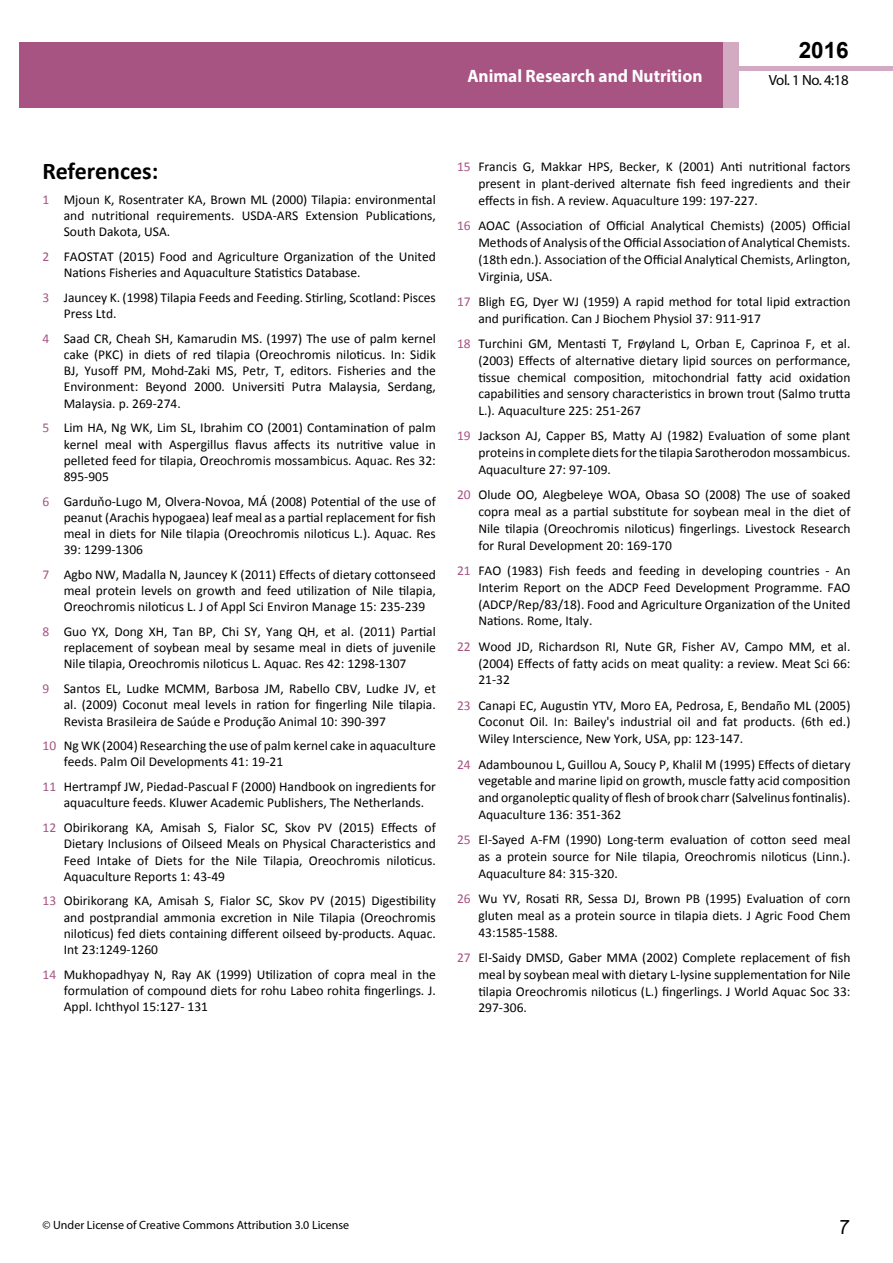
<style>
.page{position:relative;width:893px;height:1263px;background:#fff}
.page>*{position:absolute;margin:0;border:0;box-sizing:border-box;transform-origin:0 0}
.t1{font:25.5px "Tunga";color:#000}
.t2{font:700 24px "Calibri";color:#000}
.t3{font:700 22.5px "Arial";color:#000}
.t4{font:700 18px "Myriad Pro";color:#fff;scale:.96 1}
.t5{font:14.85px "Myriad Pro";letter-spacing:-.03em;color:#000}
.t6{font:13.5px/16.8px "Calibri";color:#000;text-align:justify}
.t7{font:12px "Myriad Pro";color:#000}
.s1{color:#a75483}
</style>
<div class="page">
<div style="left:722px;top:66px;width:171px;height:5px;background:#d2aac1"></div>
<div style="left:19px;top:42px;width:706px;height:66px;background:#a75483"></div>
<div style="left:724px;top:43px;width:15px;height:65px;background:#d2aac1"></div>
<h3 class="t4" style="left:467px;top:64px;width:246px">Animal Research and Nutrition</h3>
<h3 class="t3" style="left:799px;top:35px;width:52px">2016</h3>
<p class="t5" style="left:769px;top:71px;width:81px">Vol. 1 No. 4:18</p>
<h2 class="t2" style="left:43px;top:156px;width:117px">References:</h2>
<p class="t6" style="left:64px;top:191px;width:374px;line-height:16.2px;text-indent:-21px"><span class="s1">1</span> Mjoun K, Rosentrater KA, Brown ML (2000) Tilapia: environmental and nutritional requirements. USDA-ARS Extension Publications, South Dakota, USA.</p>
<p class="t6" style="left:64px;top:248px;width:374px;line-height:16.2px;text-indent:-21px"><span class="s1">2</span> FAOSTAT (2015) Food and Agriculture Organization of the United<br>Nations Fisheries and Aquaculture Statistics Database.</p>
<p class="t6" style="left:64px;top:289px;width:374px;line-height:16.2px;text-indent:-21px"><span class="s1">3</span> Jauncey K. (1998) Tilapia Feeds and Feeding. Stirling, Scotland: Pisces<br>Press Ltd.</p>
<p class="t6" style="left:64px;top:330px;width:374px;line-height:16.2px;text-indent:-21px"><span class="s1">4</span> Saad CR, Cheah SH, Kamarudin MS. (1997) The use of palm kernel cake (PKC) in diets of red tilapia (Oreochromis niloticus. In: Sidik BJ, Yusoff PM, Mohd-Zaki MS, Petr, T, editors. Fisheries and the Environment: Beyond 2000. Universiti Putra Malaysia, Serdang, Malaysia. p. 269-274.</p>
<p class="t6" style="left:64px;top:420px;width:374px;line-height:16.2px;text-indent:-21px"><span class="s1">5</span> Lim HA, Ng WK, Lim SL, Ibrahim CO (2001) Contamination of palm kernel meal with Aspergillus flavus affects its nutritive value in pelleted feed for tilapia, Oreochromis mossambicus. Aquac. Res 32:<br>895-905</p>
<p class="t6" style="left:64px;top:493px;width:374px;line-height:16.2px;text-indent:-21px"><span class="s1">6</span> Garduňo-Lugo M, Olvera-Novoa, MÁ (2008) Potential of the use of peanut (Arachis hypogaea) leaf meal as a partial replacement for fish meal in diets for Nile tilapia (Oreochromis niloticus L.). Aquac. Res 39: 1299-1306</p>
<p class="t6" style="left:64px;top:566px;width:374px;line-height:16.2px;text-indent:-21px"><span class="s1">7</span> Agbo NW, Madalla N, Jauncey K (2011) Effects of dietary cottonseed meal protein levels on growth and feed utilization of Nile tilapia, Oreochromis niloticus L. J of Appl Sci Environ Manage 15: 235-239</p>
<p class="t6" style="left:64px;top:623px;width:374px;line-height:16.2px;text-indent:-21px"><span class="s1">8</span> Guo YX, Dong XH, Tan BP, Chi SY, Yang QH, et al. (2011) Partial replacement of soybean meal by sesame meal in diets of juvenile Nile tilapia, Oreochromis niloticus L. Aquac. Res 42: 1298-1307</p>
<p class="t6" style="left:64px;top:681px;width:374px;line-height:16.2px;text-indent:-21px"><span class="s1">9</span> Santos EL, Ludke MCMM, Barbosa JM, Rabello CBV, Ludke JV, et al. (2009) Coconut meal levels in ration for fingerling Nile tilapia.<br>Revista Brasileira de Saúde e Produção Animal 10: 390-397</p>
<p class="t6" style="left:64px;top:738px;width:374px;line-height:16.2px;text-indent:-21px"><span class="s1">10</span> Ng WK (2004) Researching the use of palm kernel cake in aquaculture feeds. Palm Oil Developments 41: 19-21</p>
<p class="t6" style="left:64px;top:779px;width:374px;line-height:16.2px;text-indent:-21px"><span class="s1">11</span> Hertrampf JW, Piedad-Pascual F (2000) Handbook on ingredients for aquaculture feeds. Kluwer Academic Publishers, The Netherlands.</p>
<p class="t6" style="left:64px;top:819px;width:374px;line-height:16.2px;text-indent:-21px"><span class="s1">12</span> Obirikorang KA, Amisah S, Fialor SC, Skov PV (2015) Effects of Dietary Inclusions of Oilseed Meals on Physical Characteristics and Feed Intake of Diets for the Nile Tilapia, Oreochromis niloticus.<br>Aquaculture Reports 1: 43-49</p>
<p class="t6" style="left:64px;top:893px;width:374px;line-height:16.2px;text-indent:-21px"><span class="s1">13</span> Obirikorang KA, Amisah S, Fialor SC, Skov PV (2015) Digestibility and postprandial ammonia excretion in Nile Tilapia (Oreochromis niloticus) fed diets containing different oilseed by-products. Aquac.<br>Int 23:1249-1260</p>
<p class="t6" style="left:64px;top:966px;width:374px;line-height:16.2px;text-indent:-21px"><span class="s1">14</span> Mukhopadhyay N, Ray AK (1999) Utilization of copra meal in the formulation of compound diets for rohu Labeo rohita fingerlings. J.<br>Appl. Ichthyol 15:127- 131</p>
<p class="t6" style="left:478px;top:158px;width:374px;text-indent:-21px"><span class="s1">15</span> Francis G, Makkar HPS, Becker, K (2001) Anti nutritional factors present in plant-derived alternate fish feed ingredients and their effects in fish. A review. Aquaculture 199: 197-227.</p>
<p class="t6" style="left:478px;top:217px;width:374px;text-indent:-21px"><span class="s1">16</span> AOAC (Association of Official Analytical Chemists) (2005) Official Methods of Analysis of the Official Association of Analytical Chemists. (18th edn.). Association of the Official Analytical Chemists, Arlington, Virginia, USA.</p>
<p class="t6" style="left:478px;top:293px;width:374px;text-indent:-21px"><span class="s1">17</span> Bligh EG, Dyer WJ (1959) A rapid method for total lipid extraction and purification. Can J Biochem Physiol 37: 911-917</p>
<p class="t6" style="left:478px;top:335px;width:374px;text-indent:-21px"><span class="s1">18</span> Turchini GM, Mentasti T, Frøyland L, Orban E, Caprinoa F, et al. (2003) Effects of alternative dietary lipid sources on performance, tissue chemical composition, mitochondrial fatty acid oxidation capabilities and sensory characteristics in brown trout (Salmo trutta L.). Aquaculture 225: 251-267</p>
<p class="t6" style="left:478px;top:428px;width:374px;text-indent:-21px"><span class="s1">19</span> Jackson AJ, Capper BS, Matty AJ (1982) Evaluation of some plant proteins in complete diets for the tilapia Sarotherodon mossambicus.<br>Aquaculture 27: 97-109.</p>
<p class="t6" style="left:478px;top:486px;width:374px;text-indent:-21px"><span class="s1">20</span> Olude OO, Alegbeleye WOA, Obasa SO (2008) The use of soaked copra meal as a partial substitute for soybean meal in the diet of Nile tilapia (Oreochromis niloticus) fingerlings. Livestock Research for Rural Development 20: 169-170</p>
<p class="t6" style="left:478px;top:562px;width:374px;text-indent:-21px"><span class="s1">21</span> FAO (1983) Fish feeds and feeding in developing countries - An Interim Report on the ADCP Feed Development Programme. FAO (ADCP/Rep/83/18). Food and Agriculture Organization of the United Nations. Rome, Italy.</p>
<p class="t6" style="left:478px;top:638px;width:374px;text-indent:-21px"><span class="s1">22</span> Wood JD, Richardson RI, Nute GR, Fisher AV, Campo MM, et al. (2004) Effects of fatty acids on meat quality: a review. Meat Sci 66:<br>21-32</p>
<p class="t6" style="left:478px;top:697px;width:374px;text-indent:-21px"><span class="s1">23</span> Canapi EC, Augustin YTV, Moro EA, Pedrosa, E, Bendaño ML (2005)<br>Coconut Oil. In: Bailey's industrial oil and fat products. (6th ed.)<br>Wiley Interscience, New York, USA, pp: 123-147.</p>
<p class="t6" style="left:478px;top:756px;width:374px;text-indent:-21px"><span class="s1">24</span> Adambounou L, Guillou A, Soucy P, Khalil M (1995) Effects of dietary vegetable and marine lipid on growth, muscle fatty acid composition and organoleptic quality of flesh of brook charr (Salvelinus fontinalis).<br>Aquaculture 136: 351-362</p>
<p class="t6" style="left:478px;top:831px;width:374px;text-indent:-21px"><span class="s1">25</span> El-Sayed A-FM (1990) Long-term evaluation of cotton seed meal as a protein source for Nile tilapia, Oreochromis niloticus (Linn.).<br>Aquaculture 84: 315-320.</p>
<p class="t6" style="left:478px;top:890px;width:374px;text-indent:-21px"><span class="s1">26</span> Wu YV, Rosati RR, Sessa DJ, Brown PB (1995) Evaluation of corn gluten meal as a protein source in tilapia diets. J Agric Food Chem 43:1585-1588.</p>
<p class="t6" style="left:478px;top:949px;width:374px;text-indent:-21px"><span class="s1">27</span> El-Saidy DMSD, Gaber MMA (2002) Complete replacement of fish meal by soybean meal with dietary L-lysine supplementation for Nile tilapia Oreochromis niloticus (L.) fingerlings. J World Aquac Soc 33:<br>297-306.</p>
<p class="t7" style="left:43px;top:1218px;width:308px">© Under License of Creative Commons Attribution 3.0 License</p>
<h1 class="t1" style="left:839px;top:1210px;width:11px">7</h1>
</div>
